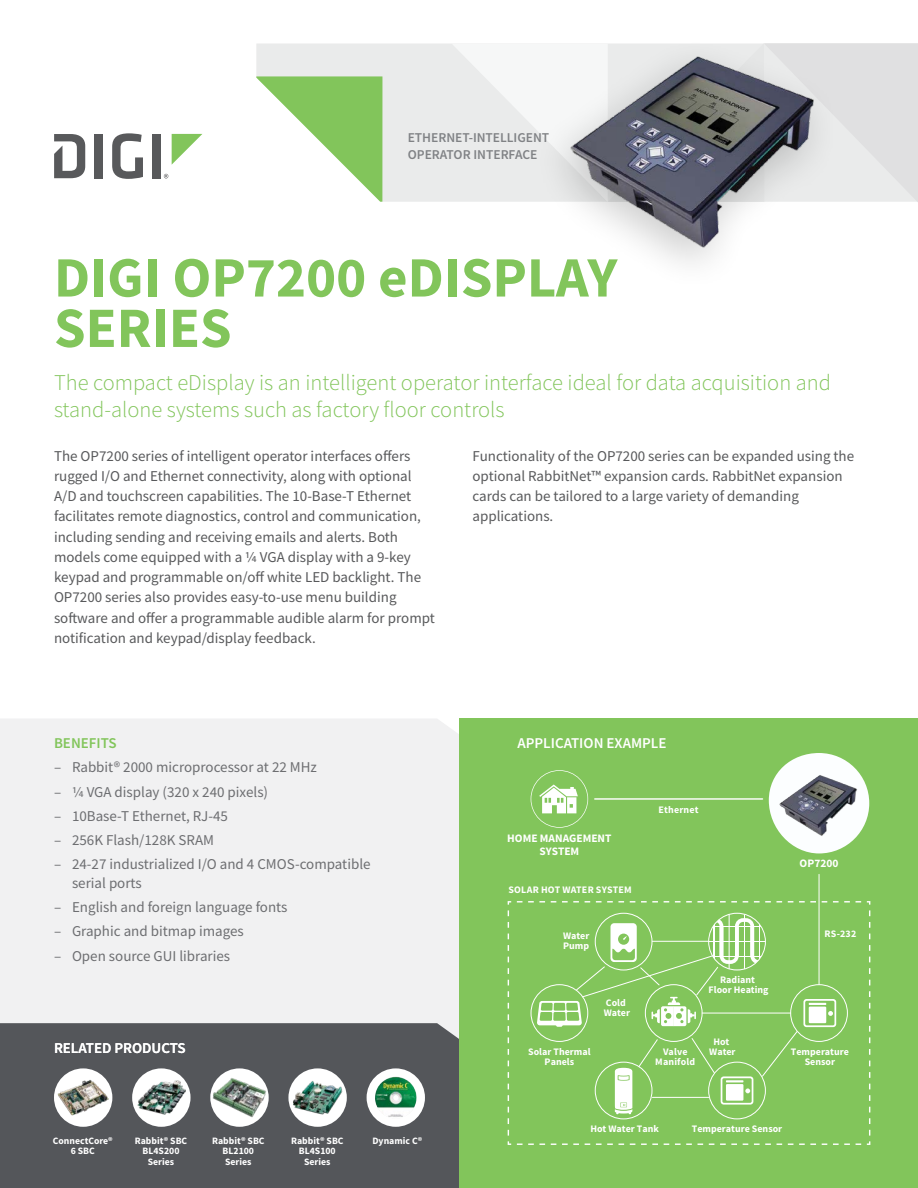
<style>
.page{position:relative;width:918px;height:1188px;background:#fff}
.page>*{position:absolute;margin:0;border:0;box-sizing:border-box;transform-origin:0 0}
.t1{font:700 57px/50.4px "Source Sans Pro";color:#82c55b}
.t2{font:300 22.5px/27px "Source Sans Pro";color:#82c55b}
.t3{font:15px/20.2px "Source Sans Pro";color:#58595b}
.t4{font:15px/19.5px "Source Sans Pro";color:#6d6e71}
.t5{font:600 15px "Source Sans Pro";color:#fff}
.t6{font:600 15px "Source Sans Pro";color:#82c55b}
.t7{font:600 13.5px/16.5px "Source Sans Pro";letter-spacing:-.005em;color:#808285}
.t8{font:700 11.4px/12.9px "Source Sans Pro";color:#fff;text-align:center}
.t9{font:700 10.05px/10.1px "Source Sans Pro";color:#fff;text-align:center}
.t10{font:700 10.05px "Source Sans Pro";letter-spacing:.025em;color:#fff}
.t11{font:700 10.05px/9.9px "Source Sans Pro";letter-spacing:.02em;color:#fff;text-align:center}
.t12{font:700 9.75px/10.5px "Source Sans Pro";color:#fff;text-align:center}
</style>
<div class="page">
<div style="left:95px;top:134px;width:8px;height:44px;background:#58595b"></div>
<svg style="left:112px;top:133px;width:31px;height:46px"></svg>
<div style="left:152px;top:134px;width:9px;height:44px;background:#58595b"></div>
<svg style="left:172px;top:134px;width:30px;height:30px"></svg>
<svg style="left:54px;top:134px;width:31px;height:44px"></svg>
<svg style="left:164px;top:174px;width:4px;height:4px"></svg>
<div style="left:459px;top:718px;width:459px;height:470px;background:#82c55b"></div>
<div style="left:0;top:719px;width:459px;height:304px;background:#f1f1f2"></div>
<div style="left:0;top:1023px;width:459px;height:165px;background:#54565a"></div>
<div style="left:256px;top:44px;width:195px;height:158px;background:#eaebeb"></div>
<svg style="left:256px;top:76px;width:126px;height:126px"></svg>
<svg style="left:451px;top:43px;width:467px;height:159px;background:#e7e8e8"></svg>
<div style="left:54px;top:1068px;width:58px;height:59px;background:#fff;border-radius:50%"></div>
<img style="left:58px;top:1080px;width:51px;height:35px">
<div style="left:210px;top:1068px;width:59px;height:59px;background:#fff;border-radius:50%"></div>
<img style="left:212px;top:1078px;width:54px;height:40px">
<div style="left:367px;top:1068px;width:58px;height:59px;background:#fff;border-radius:50%"></div>
<img style="left:375px;top:1077px;width:43px;height:42px">
<div style="left:132px;top:1068px;width:59px;height:59px;background:#fff;border-radius:50%"></div>
<img style="left:138px;top:1081px;width:47px;height:33px">
<div style="left:288px;top:1068px;width:59px;height:59px;background:#fff;border-radius:50%"></div>
<img style="left:293px;top:1081px;width:49px;height:34px">
<hr style="left:595px;top:798px;width:168px;height:2px;background:#fff">
<hr style="left:819px;top:874px;width:1px;height:111px;background:#fff">
<svg style="left:531px;top:770px;width:57px;height:58px"></svg>
<div style="left:769px;top:753px;width:100px;height:100px;background:#fcfeff;border-radius:50px"></div>
<img style="left:779px;top:775px;width:78px;height:61px">
<svg style="left:507px;top:900px;width:364px;height:245px"></svg>
<img style="left:518px;top:43px;width:350px;height:221px">
<p class="t7" style="left:408px;top:129px;width:143px">ETHERNET-INTELLIGENT<br>OPERATOR INTERFACE</p>
<h1 class="t1" style="left:54px;top:255px;width:565px">DIGI OP7200 eDISPLAY<br>SERIES</h1>
<h2 class="t2" style="left:54px;top:369px;width:779px">The compact eDisplay is an intelligent operator interface ideal for data acquisition and stand-alone systems such as factory floor controls</h2>
<p class="t3" style="left:54px;top:445px;width:382px">The OP7200 series of intelligent operator interfaces offers rugged I/O and Ethernet connectivity, along with optional A/D and touchscreen capabilities. The 10-Base-T Ethernet facilitates remote diagnostics, control and communication, including sending and receiving emails and alerts. Both models come equipped with a ¼ VGA display with a 9-key keypad and programmable on/off white LED backlight. The OP7200 series also provides easy-to-use menu building software and offer a programmable audible alarm for prompt notification and keypad/display feedback.</p>
<p class="t3" style="left:472px;top:445px;width:383px">Functionality of the OP7200 series can be expanded using the optional RabbitNet™ expansion cards. RabbitNet expansion cards can be tailored to a large variety of demanding applications.</p>
<p class="t6" style="left:54px;top:734px;width:64px">BENEFITS</p>
<p class="t4" style="left:54px;top:758px;width:264px">– Rabbit® 2000 microprocessor at 22 MHz</p>
<p class="t4" style="left:54px;top:782px;width:216px">– ¼ VGA display (320 x 240 pixels)</p>
<p class="t4" style="left:54px;top:806px;width:176px">– 10Base-T Ethernet, RJ-45</p>
<p class="t4" style="left:54px;top:830px;width:162px">– 256K Flash/128K SRAM</p>
<p class="t4" style="left:72px;top:854px;width:300px;text-indent:-18px">– 24-27 industrialized I/O and 4 CMOS-compatible serial ports</p>
<p class="t4" style="left:54px;top:898px;width:235px">– English and foreign language fonts</p>
<p class="t4" style="left:54px;top:922px;width:191px">– Graphic and bitmap images</p>
<p class="t4" style="left:54px;top:946px;width:178px">– Open source GUI libraries</p>
<p class="t5" style="left:54px;top:1038px;width:133px">RELATED PRODUCTS</p>
<p class="t12" style="left:53px;top:1135px;width:61px">ConnectCore®<br>6 SBC</p>
<p class="t12" style="left:212px;top:1135px;width:54px">Rabbit® SBC<br>BL2100<br>Series</p>
<p class="t12" style="left:135px;top:1135px;width:54px">Rabbit® SBC</p>
<p class="t12" style="left:372px;top:1135px;width:51px">Dynamic C®</p>
<p class="t12" style="left:143px;top:1146px;width:38px">BL4S200<br>Series</p>
<p class="t12" style="left:291px;top:1135px;width:54px">Rabbit® SBC<br>BL4S100<br>Series</p>
<p class="t5" style="left:518px;top:734px;width:151px">APPLICATION EXAMPLE</p>
<p class="t8" style="left:507px;top:833px;width:106px">HOME MANAGEMENT<br>SYSTEM</p>
<p class="t10" style="left:508px;top:883px;width:125px">SOLAR HOT WATER SYSTEM</p>
<p class="t9" style="left:563px;top:931px;width:28px;text-align:left">Water<br>Pump</p>
<p class="t9" style="left:528px;top:1047px;width:64px">Solar Thermal<br>Panels</p>
<p class="t9" style="left:604px;top:998px;width:28px;text-align:left">Cold<br>Water</p>
<p class="t9" style="left:659px;top:805px;width:42px">Ethernet</p>
<p class="t9" style="left:709px;top:975px;width:61px">Radiant<br>Floor Heating</p>
<p class="t8" style="left:800px;top:857px;width:40px">OP7200</p>
<p class="t9" style="left:824px;top:929px;width:33px">RS-232</p>
<p class="t9" style="left:709px;top:1037px;width:28px">Hot<br>Water</p>
<p class="t11" style="left:655px;top:1047px;width:42px">Valve<br>Manifold</p>
<p class="t9" style="left:791px;top:1047px;width:60px">Temperature<br>Sensor</p>
<p class="t9" style="left:590px;top:1124px;width:70px">Hot Water Tank</p>
<p class="t9" style="left:692px;top:1124px;width:92px">Temperature Sensor</p>
</div>
